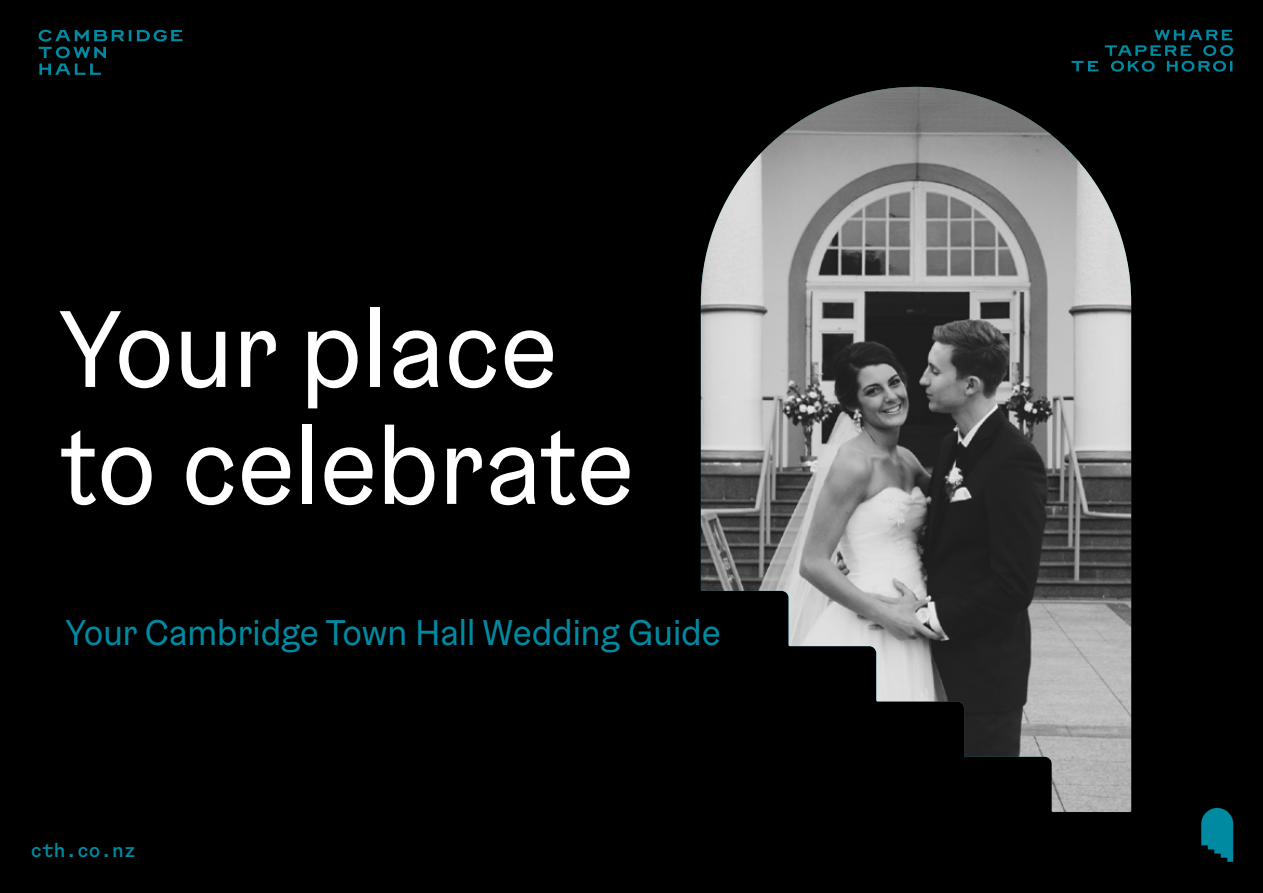
<style>
.page{position:relative;width:1263px;height:893px;background:#fff}
.page>*{position:absolute;margin:0;border:0;box-sizing:border-box;transform-origin:0 0}
.t1{font:109.5px/117px "Graebenbach";color:#fff}
.t2{font:36px "Graebenbach";color:#008aa2}
.t3{font:500 19.5px "Graebenbach Mono";color:#008aa2}
</style>
<div class="page">
<div style="left:1px;top:0;width:1262px;height:893px;background:#000"></div>
<svg style="left:137px;top:30px;width:46px;height:12px"></svg>
<svg style="left:39px;top:30px;width:92px;height:28px"></svg>
<svg style="left:39px;top:64px;width:62px;height:11px"></svg>
<svg style="left:1071px;top:61px;width:27px;height:10px"></svg>
<svg style="left:1105px;top:30px;width:128px;height:42px"></svg>
<img style="left:701px;top:87px;width:430px;height:725px">
<svg style="left:1201px;top:808px;width:32px;height:54px"></svg>
<h1 class="t1" style="left:60px;top:289px;width:576px">Your place to celebrate</h1>
<p class="t2" style="left:66px;top:610px;width:656px">Your Cambridge Town Hall Wedding Guide</p>
<p class="t3" style="left:30px;top:838px;width:107px">cth.co.nz</p>
</div>
